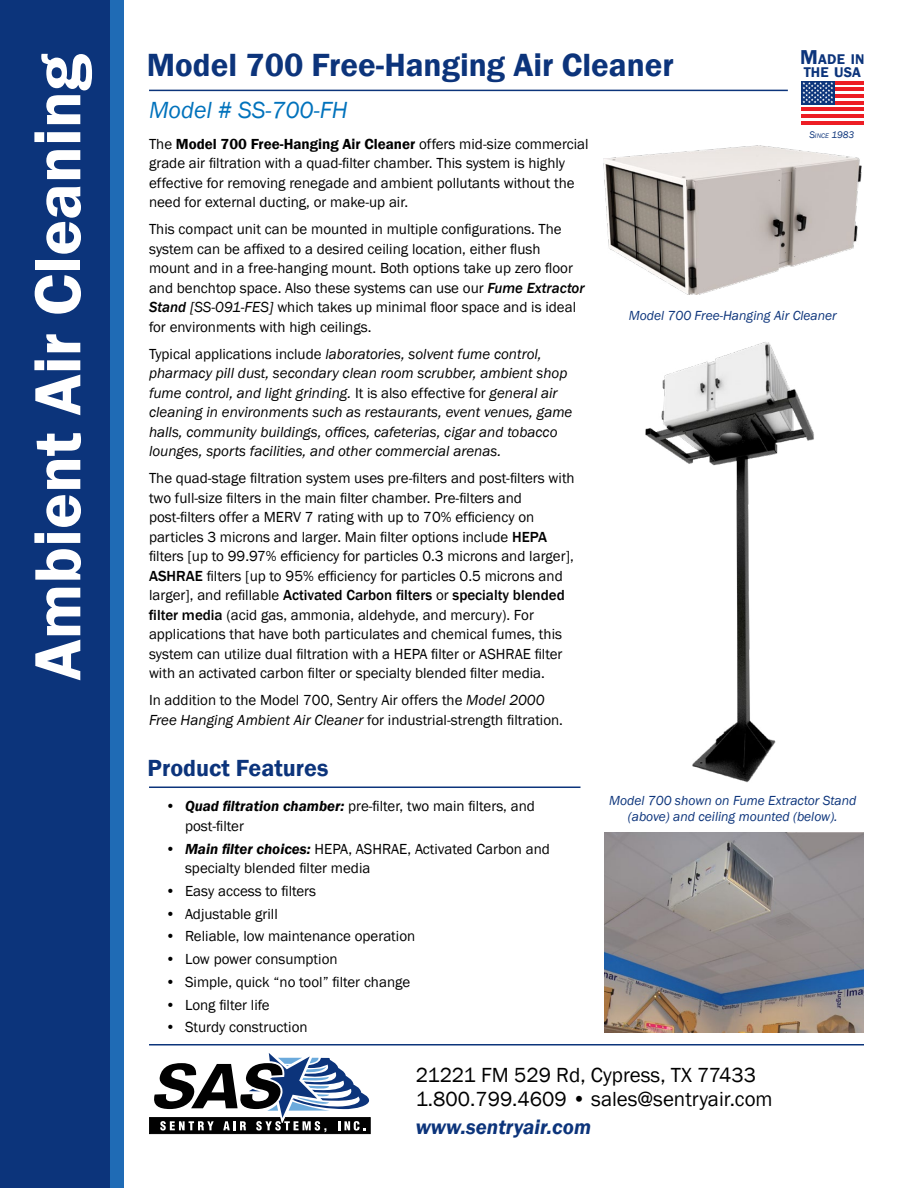
<style>
.page{position:relative;width:918px;height:1188px;background:#fff}
.page>*{position:absolute;margin:0;border:0;box-sizing:border-box;transform-origin:0 0}
.t1{font:600 67.5px "Franklin Gothic";color:#fff}
.t2{font:600 33px "Franklin Gothic";color:#0c347b}
.t3{font:italic 24px "Franklin Gothic";color:#0072bc}
.t4{font:600 24px "Franklin Gothic";color:#0c347b}
.t5{font:21px/24px "Franklin Gothic";color:#000}
.t6{font:italic 600 21px "Franklin Gothic";color:#0c347b}
.t7{font:15px/19.5px "Franklin Gothic";color:#000}
.t8{font:italic 15px/19.5px "Franklin Gothic";color:#000}
.t9{font:600 14.4px/12.8px "Franklin Gothic";letter-spacing:.01em;color:#0c347b}
.t10{font:italic 13.5px/16.2px "Franklin Gothic";color:#0c347b;text-align:center}
.t11{font:italic 9.9px "Franklin Gothic";color:#0c347b}
.s1{font-size:20.7px}
.s2{font-weight:600}
.s3{font-weight:500;font-style:italic}
.s4{font-style:italic}
.s5{font-style:normal}
.s6{font-weight:500}
.s7{font-weight:600;font-style:italic}
.s8{font-size:6.9px}
</style>
<div class="page">
<img style="left:645px;top:342px;width:169px;height:441px">
<img style="left:605px;top:833px;width:259px;height:199px">
<hr style="left:149px;top:787px;width:432px;height:1px;background:#0c347b">
<img style="left:604px;top:146px;width:257px;height:149px">
<div style="left:0;top:0;width:110px;height:1188px;background:#0c347b"></div>
<div style="left:110px;top:0;width:14px;height:1188px;background:#1f6bb5"></div>
<svg style="left:149px;top:1053px;width:222px;height:82px"></svg>
<hr style="left:149px;top:1044px;width:715px;height:2px;background:#0c347b">
<svg style="left:801px;top:84px;width:63px;height:38px"></svg>
<hr style="left:835px;top:81px;width:29px;height:3px;background:#ed1d24">
<hr style="left:835px;top:88px;width:29px;height:3px;background:#ed1d24">
<hr style="left:835px;top:94px;width:29px;height:4px;background:#ed1d24">
<hr style="left:835px;top:101px;width:29px;height:3px;background:#ed1d24">
<hr style="left:801px;top:107px;width:63px;height:4px;background:#ed1d24">
<hr style="left:801px;top:115px;width:63px;height:3px;background:#ed1d24">
<hr style="left:801px;top:122px;width:63px;height:3px;background:#ed1d24">
<div style="left:801px;top:81px;width:34px;height:23px;background:#0c347b"></div>
<svg style="left:803px;top:82px;width:30px;height:21px"></svg>
<hr style="left:149px;top:90px;width:639px;height:1px;background:#0c347b">
<h1 class="t1" style="left:16px;top:680px;width:628px;rotate:-90deg">Ambient Air Cleaning</h1>
<p class="t9" style="left:800px;top:53px;width:66px"><span class="s1">M</span>ADE IN<br>THE USA</p>
<h2 class="t2" style="left:147px;top:45px;width:529px">Model 700 Free-Hanging Air Cleaner</h2>
<h3 class="t3" style="left:149px;top:94px;width:200px">Model # SS-700-FH</h3>
<p class="t7" style="left:149px;top:134px;width:441px">The <span class="s2">Model 700 Free-Hanging Air Cleaner</span> offers mid-size commercial grade air filtration with a quad-filter chamber. This system is highly effective for removing renegade and ambient pollutants without the need for external ducting, or make-up air.</p>
<p class="t7" style="left:149px;top:220px;width:437px">This compact unit can be mounted in multiple configurations. The system can be affixed to a desired ceiling location, either flush mount and in a free-hanging mount. Both options take up zero floor and benchtop space. Also these systems can use our <span class="s3">Fume Extractor Stand</span> <span class="s4">[SS-091-FES]</span> which takes up minimal floor space and is ideal for environments with high ceilings.</p>
<p class="t8" style="left:149px;top:344px;width:425px"><span class="s5">Typical applications include</span> laboratories, solvent fume control, pharmacy pill dust, secondary clean room scrubber, ambient shop fume control, and light grinding. <span class="s5">It is also effective for</span> general air cleaning in environments such as restaurants, event venues, game halls, community buildings, offices, cafeterias, cigar and tobacco lounges, sports facilities, and other commercial arenas.</p>
<p class="t7" style="left:149px;top:469px;width:427px">The quad-stage filtration system uses pre-filters and post-filters with two full-size filters in the main filter chamber. Pre-filters and post-filters offer a MERV 7 rating with up to 70% efficiency on particles 3 microns and larger. Main filter options include <span class="s6">HEPA </span>filters [up to 99.97% efficiency for particles 0.3 microns and larger], <span class="s6">ASHRAE</span> filters [up to 95% efficiency for particles 0.5 microns and larger], and refillable <span class="s6">Activated Carbon filters</span> or <span class="s6">specialty blended filter media</span> (acid gas, ammonia, aldehyde, and mercury). For applications that have both particulates and chemical fumes, this system can utilize dual filtration with a HEPA filter or ASHRAE filter with an activated carbon filter or specialty blended filter media.</p>
<p class="t7" style="left:149px;top:691px;width:416px">In addition to the Model 700, Sentry Air offers the <span class="s4">Model 2000<br>Free Hanging Ambient Air Cleaner</span> for industrial-strength filtration.</p>
<h3 class="t4" style="left:148px;top:754px;width:182px">Product Features</h3>
<p class="t7" style="left:185px;top:797px;width:351px;text-indent:-20px">• <span class="s7">Quad filtration chamber:</span> pre-filter, two main filters, and post-filter</p>
<p class="t7" style="left:185px;top:839px;width:366px;text-indent:-19px">• <span class="s7">Main filter choices:</span> HEPA, ASHRAE, Activated Carbon and specialty blended filter media</p>
<p class="t7" style="left:166px;top:881px;width:152px">• Easy access to filters</p>
<p class="t7" style="left:166px;top:904px;width:114px">• Adjustable grill</p>
<p class="t7" style="left:166px;top:927px;width:251px">• Reliable, low maintenance operation</p>
<p class="t7" style="left:166px;top:950px;width:174px">• Low power consumption</p>
<p class="t7" style="left:166px;top:972px;width:246px">• Simple, quick “no tool” filter change</p>
<p class="t7" style="left:166px;top:995px;width:106px">• Long filter life</p>
<p class="t7" style="left:166px;top:1018px;width:144px">• Sturdy construction</p>
<h3 class="t5" style="left:416px;top:1064px;width:358px">21221 FM 529 Rd, Cypress, TX 77433<br>1.800.799.4609 • sales@sentryair.com</h3>
<h3 class="t6" style="left:416px;top:1113px;width:177px">www.sentryair.com</h3>
<p class="t11" style="left:809px;top:129px;width:47px">S<span class="s8">INCE</span> 1983</p>
<p class="t10" style="left:629px;top:308px;width:210px">Model 700 Free-Hanging Air Cleaner</p>
<p class="t10" style="left:609px;top:793px;width:249px">Model 700 shown on Fume Extractor Stand (above) and ceiling mounted (below).</p>
</div>
